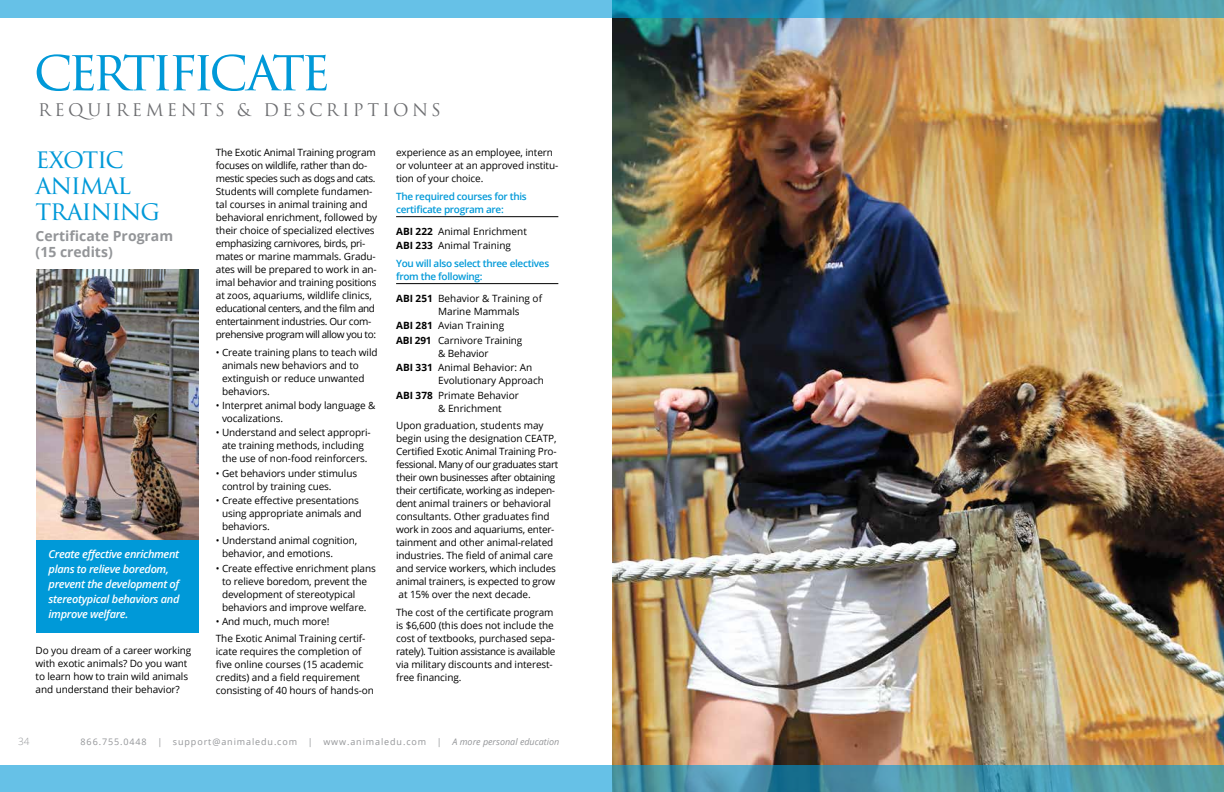
<style>
.page{position:relative;width:1224px;height:792px;background:#fff}
.page>*{position:absolute;margin:0;border:0;box-sizing:border-box;transform-origin:0 0}
.t1{font:55px "Trajan Pro 3";letter-spacing:-.09em;color:#0099d8}
.t2{font:26px/26px "Trajan Pro 3";letter-spacing:-.05em;color:#0099d8}
.t3{font:17px "Trajan Pro 3";letter-spacing:.2em;color:#6d6e71}
.t4{font:700 14px/16px "Open Sans";color:#939598}
.t5{font:italic 600 11px/15px "Open Sans";letter-spacing:-.03em;color:#fff}
.t6{font:10px/13px "Open Sans";letter-spacing:-.01em;color:#000}
.t7{font:600 10px/13px "Open Sans";letter-spacing:-.03em;color:#0099d8}
.t8{font:300 10px "Open Sans";color:#939598}
.t9{font:9px "Open Sans";letter-spacing:.1em;color:#939598}
.s1{font-weight:700}
.s2{font-style:italic}
</style>
<div class="page">
<hr style="left:396px;top:216px;width:162px;height:1px;background:#000">
<hr style="left:396px;top:283px;width:162px;height:1px;background:#000">
<img style="left:612px;top:18px;width:612px;height:747px">
<img style="left:37px;top:269px;width:162px;height:271px">
<svg style="left:0;top:765px;width:1224px;height:27px;background:#57aac7"></svg>
<svg style="left:0;top:0;width:1224px;height:18px;background:#51accc"></svg>
<div style="left:37px;top:540px;width:162px;height:92px;background:#0099d8"></div>
<h1 class="t1" style="left:34px;top:33px;width:298px">certificate</h1>
<h3 class="t3" style="left:38px;top:98px;width:404px">REQUIREMENTS &amp; DESCRIPTIONS</h3>
<h2 class="t2" style="left:36px;top:147px;width:126px">exotic animal training</h2>
<h3 class="t4" style="left:36px;top:227px;width:139px">Certificate Program (15 credits)</h3>
<p class="t5" style="left:49px;top:546px;width:132px">Create effective enrichment plans to relieve boredom, prevent the development of stereotypical behaviors and improve welfare.</p>
<p class="t6" style="left:36px;top:643px;width:157px">Do you dream of a career working with exotic animals? Do you want to learn how to train wild animals and understand their behavior?</p>
<p class="t6" style="left:216px;top:146px;width:163px">The Exotic Animal Training program focuses on wildlife, rather than do&shy;mestic species such as dogs and cats.<br>Students will complete fundamen&shy;tal courses in animal training and behavioral enrichment, followed by their choice of specialized electives emphasizing carnivores, birds, pri&shy;mates or marine mammals. Gradu&shy;ates will be prepared to work in an&shy;imal behavior and training positions at zoos, aquariums, wildlife clinics, educational centers, and the film and entertainment industries. Our com&shy;prehensive program will allow you to:</p>
<p class="t6" style="left:222px;top:345px;width:157px;text-indent:-6px">• Create training plans to teach wild animals new behaviors and to extinguish or reduce unwanted behaviors.</p>
<p class="t6" style="left:222px;top:399px;width:155px;text-indent:-6px">• Interpret animal body language &amp; vocalizations.</p>
<p class="t6" style="left:216px;top:426px;width:156px;text-align:center">• Understand and select appropri&shy;ate training methods, including the use of non-food reinforcers.</p>
<p class="t6" style="left:222px;top:466px;width:137px;text-indent:-6px">• Get behaviors under stimulus control by training cues.</p>
<p class="t6" style="left:222px;top:494px;width:141px;text-indent:-6px">• Create effective presentations using appropriate animals and behaviors.</p>
<p class="t6" style="left:222px;top:534px;width:137px;text-indent:-6px">• Understand animal cognition, behavior, and emotions.</p>
<p class="t6" style="left:222px;top:561px;width:155px;text-indent:-6px">• Create effective enrichment plans to relieve boredom, prevent the development of stereotypical behaviors and improve welfare.</p>
<p class="t6" style="left:216px;top:612px;width:151px;line-height:17.5px">• And much, much more!<br>The Exotic Animal Training certif-</p>
<p class="t6" style="left:216px;top:645px;width:159px">icate requires the completion of five online courses (15 academic credits) and a field requirement consisting of 40 hours of hands-on</p>
<p class="t6" style="left:396px;top:146px;width:164px">experience as an employee, intern or volunteer at an approved institu&shy;tion of your choice.</p>
<p class="t7" style="left:396px;top:189px;width:132px">The required courses for this certificate program are:</p>
<p class="t6" style="left:396px;top:224px;width:132px;line-height:14.4px"><span class="s1">ABI 222</span> Animal Enrichment<br><span class="s1">ABI 233</span> Animal Training</p>
<p class="t7" style="left:396px;top:256px;width:155px">You will also select three electives from the following:</p>
<p class="t6" style="left:438px;top:291px;width:105px;text-indent:-42px"><span class="s1">ABI 251</span> Behavior &amp; Training of<br>Marine Mammals</p>
<p class="t6" style="left:396px;top:318px;width:128px;line-height:14.4px"><span class="s1">ABI 281</span> Avian Training<br><span class="s1">ABI 291</span> Carnivore Training</p>
<p class="t6" style="left:396px;top:346px;width:138px;line-height:14.4px;text-align:center">&amp; Behavior<br><span class="s1">ABI 331</span> Animal Behavior: An</p>
<p class="t6" style="left:396px;top:373px;width:149px;line-height:14.4px;text-indent:42px">Evolutionary Approach<br><span class="s1">ABI 378</span> Primate Behavior</p>
<p class="t6" style="left:396px;top:399px;width:149px;line-height:17.5px;text-align:center">&amp; Enrichment<br>Upon graduation, students may</p>
<p class="t6" style="left:396px;top:432px;width:164px">begin using the designation CEATP, Certified Exotic Animal Training Pro&shy;fessional. Many of our graduates start their own businesses after obtaining their certificate, working as indepen&shy;dent animal trainers or behavioral consultants. Other graduates find work in zoos and aquariums, enter&shy;tainment and other animal-related industries. The field of animal care and service workers, which includes animal trainers, is expected to grow at 15% over the next decade.</p>
<p class="t6" style="left:396px;top:605px;width:161px">The cost of the certificate program is $6,600 (this does not include the cost of textbooks, purchased sepa&shy;rately). Tuition assistance is available via military discounts and interest&shy;free financing.</p>
<p class="t8" style="left:18px;top:735px;width:13px">34</p>
<p class="t9" style="left:81px;top:736px;width:480px">866.755.0448 | support@animaledu.com | www.animaledu.com | <span class="s2">A more personal education</span></p>
</div>
